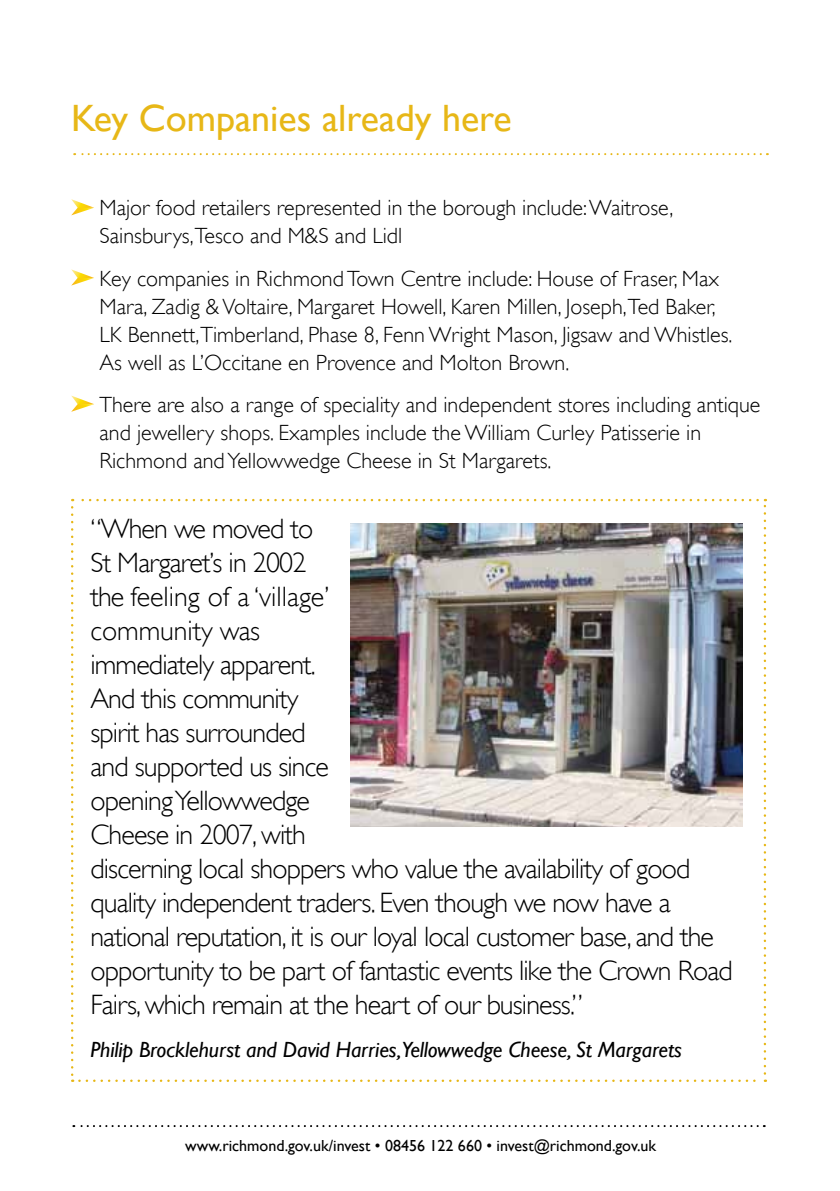
<style>
.page{position:relative;width:840px;height:1191px;background:#fff}
.page>*{position:absolute;margin:0;border:0;box-sizing:border-box;transform-origin:0 0}
.t1{font:38px "Gill Sans";color:#e7b717}
.t2{font:300 28px/34px "Gill Sans";letter-spacing:-.03em;color:#000}
.t3{font:300 22px/28px "Gill Sans";color:#000}
.t4{font:italic 22px "Gill Sans";letter-spacing:-.005em;color:#000}
.t5{font:16px "Gill Sans";color:#000}
</style>
<div class="page">
<svg style="left:71px;top:199px;width:23px;height:16px"></svg>
<svg style="left:71px;top:269px;width:23px;height:16px"></svg>
<svg style="left:71px;top:395px;width:23px;height:17px"></svg>
<svg style="left:74px;top:153px;width:686px;height:2px"></svg>
<svg style="left:73px;top:1125px;width:684px;height:2px"></svg>
<svg style="left:71px;top:507px;width:2px;height:575px"></svg>
<svg style="left:79px;top:1079px;width:686px;height:3px"></svg>
<svg style="left:763px;top:499px;width:2px;height:574px"></svg>
<svg style="left:72px;top:499px;width:685px;height:2px"></svg>
<img style="left:350px;top:523px;width:391px;height:303px">
<h1 class="t1" style="left:71px;top:95px;width:442px">Key Companies already here</h1>
<p class="t3" style="left:99px;top:194px;width:575px">Major food retailers represented in the borough include: Waitrose,<br>Sainsburys,Tesco and M&amp;S and Lidl</p>
<p class="t3" style="left:99px;top:264px;width:634px">Key companies in Richmond Town Centre include: House of Fraser, Max Mara, Zadig &amp; Voltaire, Margaret Howell, Karen Millen, Joseph,Ted Baker, LK Bennett,Timberland, Phase 8, Fenn Wright Mason, Jigsaw and Whistles.<br>As well as L’Occitane en Provence and Molton Brown.</p>
<p class="t3" style="left:99px;top:390px;width:662px">There are also a range of speciality and independent stores including antique and jewellery shops. Examples include the William Curley Patisserie in<br>Richmond and Yellowwedge Cheese in St Margarets.</p>
<p class="t2" style="left:90px;top:511px;width:643px">“When we moved to<br>St Margaret’s in 2002<br>the feeling of a ‘village’<br>community was<br>immediately apparent.<br>And this community<br>spirit has surrounded<br>and supported us since<br>opening Yellowwedge<br>Cheese in 2007, with<br>discerning local shoppers who value the availability of good quality independent traders. Even though we now have a national reputation, it is our loyal local customer base, and the opportunity to be part of fantastic events like the Crown Road Fairs, which remain at the heart of our business.”</p>
<p class="t4" style="left:90px;top:1037px;width:592px">Philip Brocklehurst and David Harries,Yellowwedge Cheese, St Margarets</p>
<p class="t5" style="left:185px;top:1136px;width:472px">www.richmond.gov.uk/invest • 08456 122 660 • invest@richmond.gov.uk</p>
</div>
